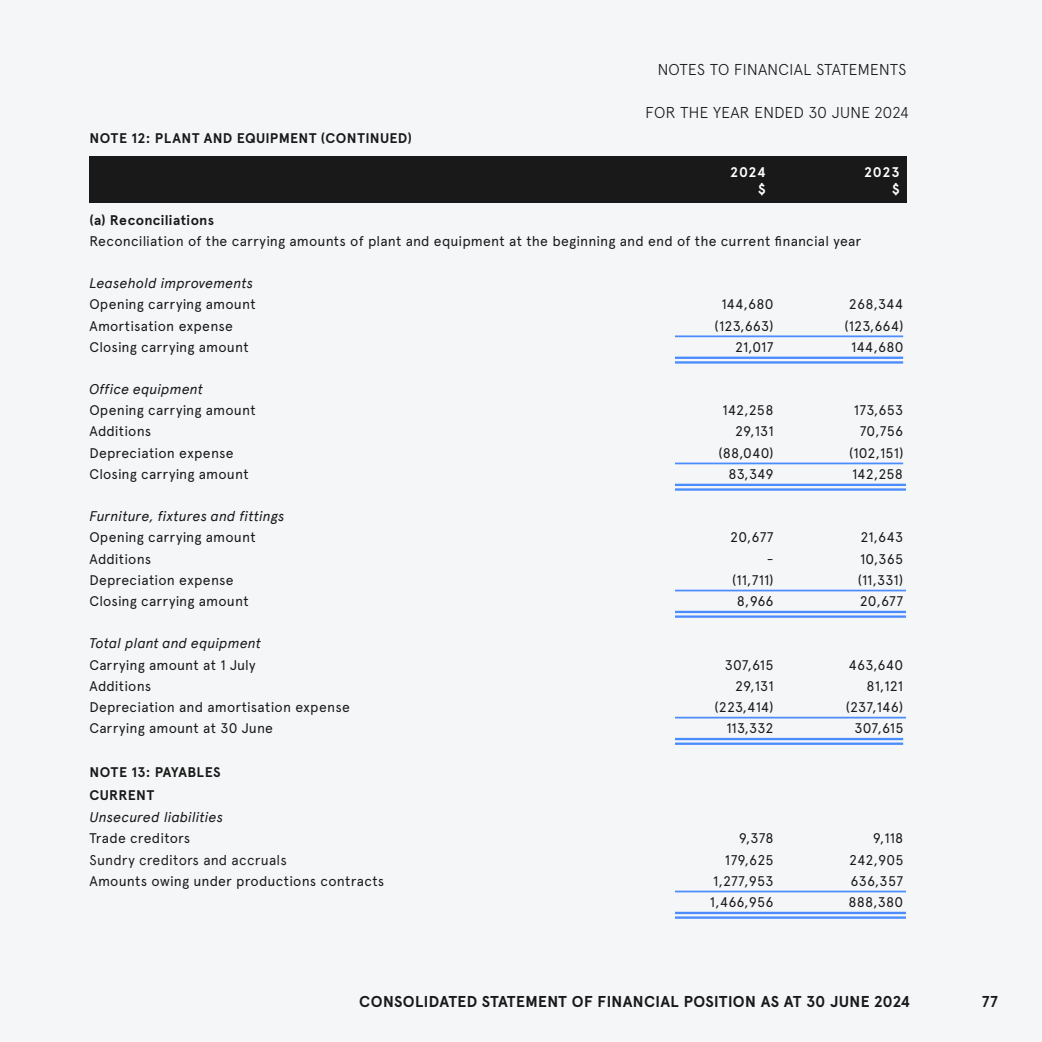
<style>
.page{position:relative;width:1042px;height:1042px;background:#f4f6f8}
.page>*{position:absolute;margin:0;border:0;box-sizing:border-box;transform-origin:0 0}
.BTS_Contents_Sub{font:700 15.75px "Apercu Pro";letter-spacing:.02em;color:#191919}
.BTS_Contents_Sub-2{font:300 15.75px "Apercu Pro";letter-spacing:.02em;color:#191919}
.body{font:700 15.75px "Apercu Pro";color:#191919}
.FINANCIALS_BODY{font:14px "Apercu";letter-spacing:.01em;color:#191919}
.FINANCIALS__2_Column_Single_Line{font:14px "Apercu";letter-spacing:.015em;color:#191919}
.FINANCIALS__2_Column_Double_Line{font:14px "Apercu";letter-spacing:.01em;color:#191919}
.FINANCIALS_BODY-2{font:italic 14px "Apercu Pro";letter-spacing:.005em;color:#191919}
.Body_Copy{font:700 14px "Apercu";letter-spacing:.025em;color:#191919}
.FINANCIALS__2_Column_Single_Line-2{font:700 14px "Apercu";letter-spacing:.03em;color:#191919}
.FINANCIALS_BODY-3{font:14px "Apercu Pro";letter-spacing:.01em;color:#231f20}
.FINANCIALS_BODY-4{font:14px "Apercu Pro";letter-spacing:.015em;color:#191919}
.FINANCIALS_-_Note_Header{font:700 14px/17.5px "Apercu";letter-spacing:.045em;color:#fff;text-align:right}
</style>
<div class="page">
<hr style="left:675px;top:335px;width:228px;height:2px;background:#4b8cff">
<hr style="left:675px;top:357px;width:228px;height:2px;background:#4b8cff">
<hr style="left:675px;top:361px;width:228px;height:3px;background:#4b8cff">
<hr style="left:675px;top:462px;width:228px;height:2px;background:#4b8cff">
<hr style="left:675px;top:484px;width:231px;height:2px;background:#4b8cff">
<hr style="left:675px;top:488px;width:231px;height:3px;background:#4b8cff">
<hr style="left:675px;top:590px;width:231px;height:1px;background:#4b8cff">
<hr style="left:675px;top:611px;width:231px;height:2px;background:#4b8cff">
<hr style="left:675px;top:615px;width:231px;height:3px;background:#4b8cff">
<hr style="left:675px;top:717px;width:231px;height:1px;background:#4b8cff">
<hr style="left:675px;top:738px;width:228px;height:2px;background:#4b8cff">
<hr style="left:675px;top:742px;width:228px;height:3px;background:#4b8cff">
<hr style="left:675px;top:890px;width:231px;height:2px;background:#4b8cff">
<hr style="left:675px;top:912px;width:231px;height:2px;background:#4b8cff">
<hr style="left:675px;top:916px;width:231px;height:3px;background:#4b8cff">
<div style="left:89px;top:156px;width:817px;height:47px;background:#191919"></div>
<p class="FINANCIALS__2_Column_Single_Line-2" style="left:90px;top:130px;width:324px">NOTE 12: PLANT AND EQUIPMENT (CONTINUED)</p>
<p class="BTS_Contents_Sub-2" style="left:658px;top:58px;width:250px">NOTES TO FINANCIAL STATEMENTS</p>
<p class="BTS_Contents_Sub-2" style="left:645px;top:101px;width:264px">FOR THE YEAR ENDED 30 JUNE 2024</p>
<p class="FINANCIALS_-_Note_Header" style="left:730px;top:163px;width:37px">2024 $</p>
<p class="FINANCIALS_-_Note_Header" style="left:864px;top:163px;width:37px">2023 $</p>
<p class="Body_Copy" style="left:89px;top:211px;width:126px">(a) Reconciliations</p>
<p class="FINANCIALS_BODY" style="left:89px;top:233px;width:773px">Reconciliation of the carrying amounts of plant and equipment at the beginning and end of the current financial year</p>
<p class="FINANCIALS_BODY-2" style="left:89px;top:273px;width:165px">Leasehold improvements</p>
<p class="FINANCIALS_BODY" style="left:89px;top:296px;width:168px">Opening carrying amount</p>
<p class="FINANCIALS_BODY" style="left:721px;top:296px;width:54px">144,680</p>
<p class="FINANCIALS_BODY" style="left:849px;top:296px;width:56px">268,344</p>
<p class="FINANCIALS__2_Column_Single_Line" style="left:89px;top:317px;width:145px">Amortisation expense</p>
<p class="FINANCIALS__2_Column_Single_Line" style="left:714px;top:317px;width:60px">(123,663)</p>
<p class="FINANCIALS__2_Column_Single_Line" style="left:844px;top:317px;width:61px">(123,664)</p>
<p class="FINANCIALS__2_Column_Double_Line" style="left:89px;top:338px;width:161px">Closing carrying amount</p>
<p class="FINANCIALS__2_Column_Double_Line" style="left:735px;top:338px;width:40px">21,017</p>
<p class="FINANCIALS__2_Column_Double_Line" style="left:851px;top:338px;width:54px">144,680</p>
<p class="FINANCIALS_BODY-2" style="left:89px;top:379px;width:115px">Office equipment</p>
<p class="FINANCIALS_BODY" style="left:89px;top:402px;width:168px">Opening carrying amount</p>
<p class="FINANCIALS_BODY" style="left:722px;top:402px;width:53px">142,258</p>
<p class="FINANCIALS_BODY" style="left:854px;top:402px;width:51px">173,653</p>
<p class="FINANCIALS_BODY" style="left:89px;top:423px;width:63px">Additions</p>
<p class="FINANCIALS_BODY" style="left:735px;top:423px;width:40px">29,131</p>
<p class="FINANCIALS_BODY" style="left:860px;top:423px;width:45px">70,756</p>
<p class="FINANCIALS__2_Column_Single_Line" style="left:89px;top:444px;width:146px">Depreciation expense</p>
<p class="FINANCIALS__2_Column_Single_Line" style="left:718px;top:444px;width:57px">(88,040)</p>
<p class="FINANCIALS__2_Column_Single_Line" style="left:849px;top:444px;width:56px">(102,151)</p>
<p class="FINANCIALS__2_Column_Double_Line" style="left:89px;top:465px;width:161px">Closing carrying amount</p>
<p class="FINANCIALS__2_Column_Double_Line" style="left:728px;top:465px;width:46px">83,349</p>
<p class="FINANCIALS__2_Column_Double_Line" style="left:852px;top:465px;width:53px">142,258</p>
<p class="FINANCIALS_BODY-2" style="left:89px;top:506px;width:197px">Furniture, fixtures and fittings</p>
<p class="FINANCIALS_BODY" style="left:89px;top:529px;width:168px">Opening carrying amount</p>
<p class="FINANCIALS_BODY" style="left:730px;top:529px;width:45px">20,677</p>
<p class="FINANCIALS_BODY" style="left:860px;top:529px;width:44px">21,643</p>
<p class="FINANCIALS_BODY" style="left:89px;top:550px;width:63px">Additions</p>
<p class="FINANCIALS_BODY" style="left:767px;top:550px;width:8px">-</p>
<p class="FINANCIALS_BODY" style="left:860px;top:550px;width:44px">10,365</p>
<p class="FINANCIALS__2_Column_Single_Line" style="left:89px;top:571px;width:146px">Depreciation expense</p>
<p class="FINANCIALS__2_Column_Single_Line" style="left:732px;top:571px;width:43px">(11,711)</p>
<p class="FINANCIALS__2_Column_Single_Line" style="left:857px;top:571px;width:47px">(11,331)</p>
<p class="FINANCIALS__2_Column_Double_Line" style="left:89px;top:592px;width:161px">Closing carrying amount</p>
<p class="FINANCIALS__2_Column_Double_Line" style="left:737px;top:592px;width:38px">8,966</p>
<p class="FINANCIALS__2_Column_Double_Line" style="left:860px;top:592px;width:45px">20,677</p>
<p class="FINANCIALS_BODY-2" style="left:89px;top:633px;width:173px">Total plant and equipment</p>
<p class="FINANCIALS_BODY" style="left:89px;top:656px;width:168px">Carrying amount at 1 July</p>
<p class="FINANCIALS_BODY" style="left:725px;top:656px;width:50px">307,615</p>
<p class="FINANCIALS_BODY" style="left:848px;top:656px;width:56px">463,640</p>
<p class="FINANCIALS_BODY" style="left:89px;top:677px;width:63px">Additions</p>
<p class="FINANCIALS_BODY" style="left:735px;top:677px;width:40px">29,131</p>
<p class="FINANCIALS_BODY" style="left:866px;top:677px;width:38px">81,121</p>
<p class="FINANCIALS__2_Column_Single_Line" style="left:89px;top:698px;width:262px">Depreciation and amortisation expense</p>
<p class="FINANCIALS__2_Column_Single_Line" style="left:714px;top:698px;width:61px">(223,414)</p>
<p class="FINANCIALS__2_Column_Single_Line" style="left:845px;top:698px;width:59px">(237,146)</p>
<p class="FINANCIALS__2_Column_Double_Line" style="left:89px;top:719px;width:185px">Carrying amount at 30 June</p>
<p class="FINANCIALS__2_Column_Double_Line" style="left:726px;top:719px;width:49px">113,332</p>
<p class="FINANCIALS__2_Column_Double_Line" style="left:854px;top:719px;width:50px">307,615</p>
<p class="Body_Copy" style="left:90px;top:764px;width:133px">NOTE 13: PAYABLES</p>
<p class="Body_Copy" style="left:90px;top:787px;width:66px">CURRENT</p>
<p class="FINANCIALS_BODY-2" style="left:89px;top:806px;width:135px">Unsecured liabilities</p>
<p class="FINANCIALS_BODY" style="left:89px;top:830px;width:102px">Trade creditors</p>
<p class="FINANCIALS_BODY" style="left:739px;top:830px;width:36px">9,378</p>
<p class="FINANCIALS_BODY" style="left:873px;top:830px;width:32px">9,118</p>
<p class="FINANCIALS_BODY-3" style="left:89px;top:849px;width:199px">Sundry creditors and accruals</p>
<p class="FINANCIALS_BODY-4" style="left:725px;top:849px;width:50px">179,625</p>
<p class="FINANCIALS_BODY-4" style="left:849px;top:849px;width:56px">242,905</p>
<p class="FINANCIALS__2_Column_Single_Line" style="left:89px;top:872px;width:296px">Amounts owing under productions contracts</p>
<p class="FINANCIALS__2_Column_Single_Line" style="left:713px;top:872px;width:62px">1,277,953</p>
<p class="FINANCIALS__2_Column_Single_Line" style="left:850px;top:872px;width:54px">636,357</p>
<p class="FINANCIALS__2_Column_Double_Line" style="left:710px;top:893px;width:65px">1,466,956</p>
<p class="FINANCIALS__2_Column_Double_Line" style="left:848px;top:893px;width:56px">888,380</p>
<p class="BTS_Contents_Sub" style="left:359px;top:989px;width:552px">CONSOLIDATED STATEMENT OF FINANCIAL POSITION AS AT 30 JUNE 2024</p>
<p class="body" style="left:982px;top:989px;width:17px">77</p>
</div>
